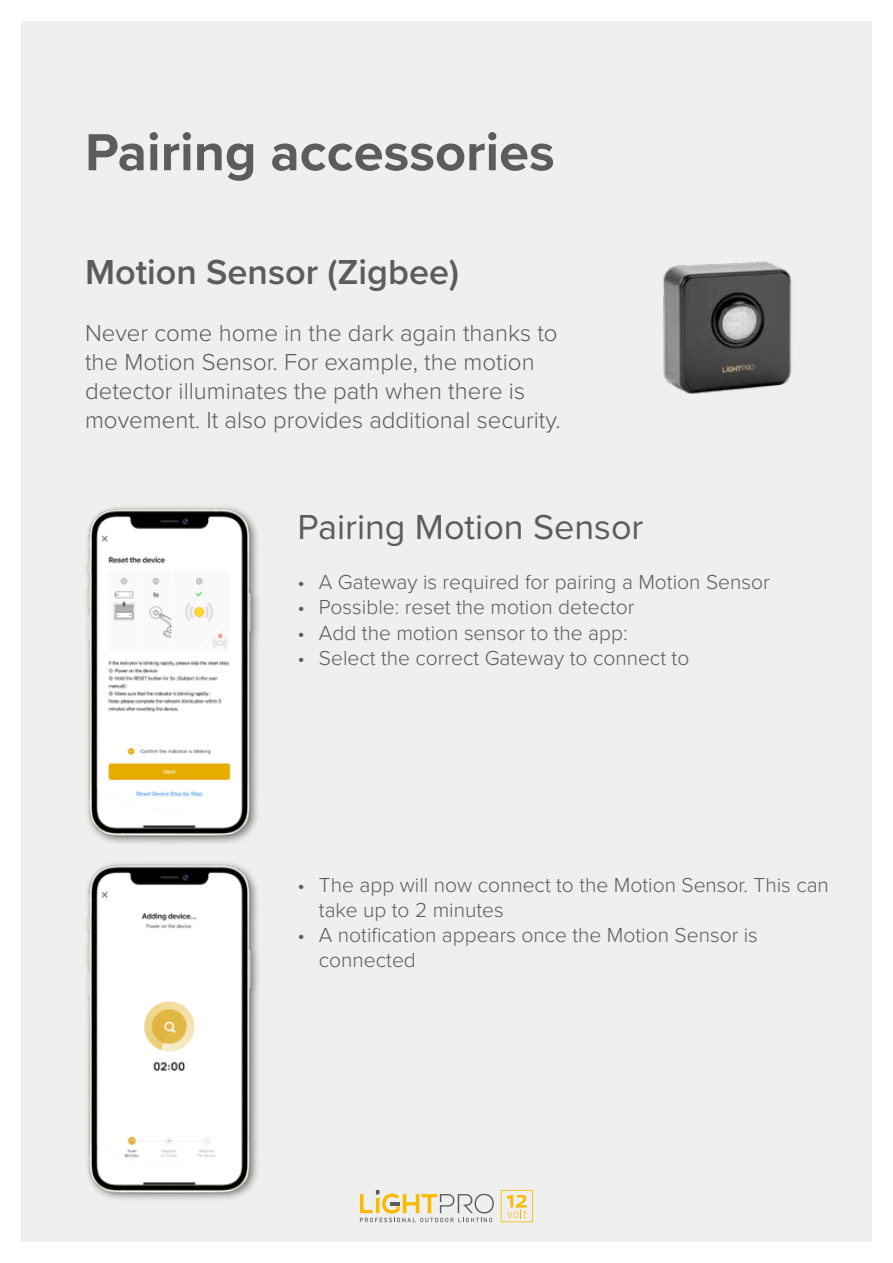
<style>
.page{position:relative;width:893px;height:1263px;background:#fff}
.page>*{position:absolute;margin:0;border:0;box-sizing:border-box;transform-origin:0 0}
.t1{font:700 54px "Proxima Nova";color:#5c5c5b}
.t2{font:600 36px "Proxima Nova";color:#5c5c5b}
.t3{font:36px "Proxima Nova";color:#5c5c5b}
.t4{font:300 24px/28.8px "Proxima Nova";color:#5c5c5b}
.t5{font:300 21px/25.2px "Proxima Nova";color:#5c5c5b}
</style>
<div class="page">
<div style="left:21px;top:21px;width:851px;height:1221px;background:#efefee"></div>
<img style="left:663px;top:261px;width:129px;height:133px">
<img style="left:86px;top:507px;width:172px;height:337px">
<img style="left:86px;top:863px;width:172px;height:337px">
<svg style="left:360px;top:1190px;width:134px;height:32px"></svg>
<svg style="left:501px;top:1190px;width:32px;height:32px"></svg>
<h1 class="t1" style="left:85px;top:112px;width:471px">Pairing accessories</h1>
<h2 class="t2" style="left:85px;top:245px;width:376px">Motion Sensor (Zigbee)</h2>
<p class="t4" style="left:85px;top:317px;width:477px">Never come home in the dark again thanks to the Motion Sensor. For example, the motion detector illuminates the path when there is movement. It also provides additional security.</p>
<h2 class="t3" style="left:298px;top:500px;width:347px">Pairing Motion Sensor</h2>
<p class="t5" style="left:298px;top:568px;width:474px">• A Gateway is required for pairing a Motion Sensor</p>
<p class="t5" style="left:298px;top:594px;width:338px">• Possible: reset the motion detector</p>
<p class="t5" style="left:298px;top:619px;width:332px">• Add the motion sensor to the app:</p>
<p class="t5" style="left:298px;top:644px;width:393px">• Select the correct Gateway to connect to</p>
<p class="t5" style="left:319px;top:871px;width:512px;text-indent:-21px">• The app will now connect to the Motion Sensor. This can take up to 2 minutes</p>
<p class="t5" style="left:319px;top:921px;width:440px;text-indent:-21px">• A notification appears once the Motion Sensor is connected</p>
</div>
